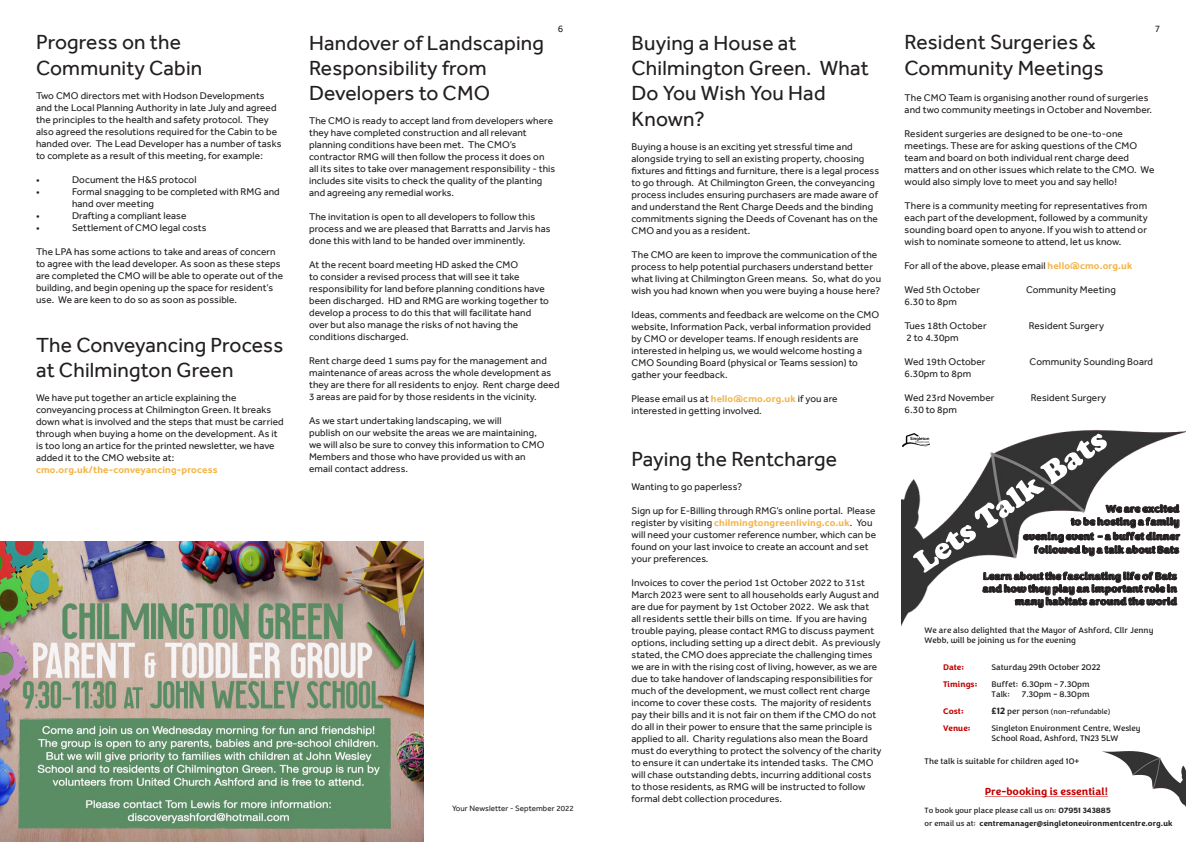
<style>
.page{position:relative;width:1191px;height:842px;background:#fff}
.page>*{position:absolute;margin:0;border:0;box-sizing:border-box;transform-origin:0 0}
.t1{font:21px/25.2px "Effra";letter-spacing:.01em;color:#231f20}
.t2{font:900 10.6px/12.7px "Congenial";color:#231f20;text-align:right}
.t3{font:700 10.6px "Congenial";color:#c00000}
.t4{font:10px/12px "Effra";letter-spacing:.01em;color:#231f20}
.t5{font:700 10px "Effra";letter-spacing:.02em;color:#f3b64c}
.t6{font:8.4px/10.1px "Congenial";color:#231f20}
.t7{font:700 8.4px "Congenial";color:#c00000}
.t8{font:8px "Effra";letter-spacing:.01em;color:#231f20}
.t9{font:700 7.9px/12.7px "Congenial";color:#231f20}
.t10{font:7.4px "Congenial";color:#231f20}
.s1{font-weight:700;color:#f3b64c}
.s2{font-weight:700;font-size:9.5px}
.s3{font-size:8.4px}
.s4{font-weight:400}
</style>
<div class="page">
<img style="left:901px;top:430px;width:285px;height:197px">
<svg style="left:912px;top:434px;width:195px;height:139px"></svg>
<img style="left:903px;top:433px;width:26px;height:13px">
<svg style="left:984px;top:796px;width:118px;height:1px"></svg>
<img style="left:1102px;top:751px;width:84px;height:56px">
<img style="left:0;top:542px;width:423px;height:300px">
<h1 class="t1" style="left:36px;top:30px;width:168px">Progress on the<br>Community Cabin</h1>
<p class="t4" style="left:36px;top:89px;width:247px">Two CMO directors met with Hodson Developments and the Local Planning Authority in late July and agreed the principles to the health and safety protocol. They also agreed the resolutions required for the Cabin to be handed over. The Lead Developer has a number of tasks to complete as a result of this meeting, for example:</p>
<p class="t4" style="left:36px;top:173px;width:5px">•</p>
<p class="t4" style="left:72px;top:173px;width:126px">Document the H&amp;S protocol</p>
<p class="t4" style="left:36px;top:185px;width:5px">•</p>
<p class="t4" style="left:72px;top:185px;width:209px">Formal snagging to be completed with RMG and hand over meeting</p>
<p class="t4" style="left:36px;top:209px;width:5px">•</p>
<p class="t4" style="left:72px;top:209px;width:116px">Drafting a compliant lease</p>
<p class="t4" style="left:36px;top:221px;width:5px">•</p>
<p class="t4" style="left:72px;top:221px;width:136px">Settlement of CMO legal costs</p>
<p class="t4" style="left:36px;top:245px;width:248px">The LPA has some actions to take and areas of concern to agree with the lead developer. As soon as these steps are completed the CMO will be able to operate out of the building, and begin opening up the space for resident’s use. We are keen to do so as soon as possible.</p>
<h1 class="t1" style="left:36px;top:332px;width:249px">The Conveyancing Process at Chilmington Green</h1>
<p class="t4" style="left:36px;top:391px;width:249px">We have put together an article explaining the conveyancing process at Chilmington Green. It breaks down what is involved and the steps that must be carried through when buying a home on the development. As it is too long an artice for the printed newsletter, we have added it to the CMO website at:</p>
<p class="t5" style="left:36px;top:463px;width:183px">cmo.org.uk/the-conveyancing-process</p>
<p class="t4" style="left:558px;top:23px;width:7px">6</p>
<p class="t4" style="left:1155px;top:23px;width:7px">7</p>
<h1 class="t1" style="left:631px;top:30px;width:239px">Buying a House at<br>Chilmington Green. What<br>Do You Wish You Had<br>Known?</h1>
<p class="t4" style="left:631px;top:140px;width:249px">Buying a house is an exciting yet stressful time and alongside trying to sell an existing property, choosing fixtures and fittings and furniture, there is a legal process to go through. At Chilmington Green, the conveyancing process includes ensuring purchasers are made aware of and understand the Rent Charge Deeds and the binding commitments signing the Deeds of Covenant has on the CMO and you as a resident.</p>
<p class="t4" style="left:631px;top:248px;width:251px">The CMO are keen to improve the communication of the process to help potential purchasers understand better what living at Chilmington Green means. So, what do you wish you had known when you were buying a house here?</p>
<p class="t4" style="left:631px;top:308px;width:249px">Ideas, comments and feedback are welcome on the CMO website, Information Pack, verbal information provided by CMO or developer teams. If enough residents are interested in helping us, we would welcome hosting a CMO Sounding Board (physical or Teams session) to gather your feedback.</p>
<p class="t4" style="left:631px;top:392px;width:207px">Please email us at <span class="s1">hello@cmo.org.uk</span> if you are interested in getting involved.</p>
<h1 class="t1" style="left:631px;top:446px;width:207px">Paying the Rentcharge</h1>
<p class="t4" style="left:631px;top:481px;width:112px">Wanting to go paperless?</p>
<p class="t4" style="left:631px;top:505px;width:246px">Sign up for E-Billing through RMG’s online portal. Please register by visiting <span class="s1">chilmingtongreenliving.co.uk</span>. You will need your customer reference number, which can be found on your last invoice to create an account and set your preferences.</p>
<p class="t4" style="left:631px;top:577px;width:251px">Invoices to cover the period 1st October 2022 to 31st March 2023 were sent to all households early August and are due for payment by 1st October 2022. We ask that<br>all residents settle their bills on time. If you are having trouble paying, please contact RMG to discuss payment options, including setting up a direct debit. As previously stated, the CMO does appreciate the challenging times we are in with the rising cost of living, however, as we are due to take handover of landscaping responsibilities for much of the development, we must collect rent charge income to cover these costs. The majority of residents pay their bills and it is not fair on them if the CMO do not do all in their power to ensure that the same principle is applied to all. Charity regulations also mean the Board must do everything to protect the solvency of the charity to ensure it can undertake its intended tasks. The CMO will chase outstanding debts, incurring additional costs to those residents, as RMG will be instructed to follow formal debt collection procedures.</p>
<h1 class="t1" style="left:904px;top:30px;width:200px">Resident Surgeries &amp;<br>Community Meetings</h1>
<p class="t4" style="left:904px;top:92px;width:249px">The CMO Team is organising another round of surgeries and two community meetings in October and November.</p>
<p class="t4" style="left:904px;top:128px;width:251px">Resident surgeries are designed to be one-to-one meetings. These are for asking questions of the CMO team and board on both individual rent charge deed matters and on other issues which relate to the CMO. We would also simply love to meet you and say hello!</p>
<p class="t4" style="left:904px;top:200px;width:245px;text-align:justify">There is a community meeting for representatives from each part of the development, followed by a community sounding board open to anyone. If you wish to attend or wish to nominate someone to attend, let us know.</p>
<p class="t4" style="left:904px;top:260px;width:229px">For all of the above, please email <span class="s1">hello@cmo.org.uk</span></p>
<p class="t4" style="left:904px;top:284px;width:77px">Wed 5th October</p>
<p class="t4" style="left:1026px;top:284px;width:91px">Community Meeting</p>
<p class="t4" style="left:904px;top:296px;width:54px">6.30 to 8pm</p>
<p class="t4" style="left:904px;top:320px;width:84px">Tues 18th October</p>
<p class="t4" style="left:1028px;top:320px;width:77px">Resident Surgery</p>
<p class="t4" style="left:906px;top:332px;width:54px">2 to 4.30pm</p>
<p class="t4" style="left:904px;top:356px;width:82px">Wed 19th October</p>
<p class="t4" style="left:1029px;top:356px;width:125px">Community Sounding Board</p>
<p class="t4" style="left:904px;top:368px;width:68px">6.30pm to 8pm</p>
<p class="t4" style="left:904px;top:392px;width:91px">Wed 23rd November</p>
<p class="t4" style="left:1031px;top:392px;width:77px">Resident Surgery</p>
<p class="t4" style="left:904px;top:404px;width:54px">6.30 to 8pm</p>
<h1 class="t1" style="left:309px;top:30px;width:236px">Handover of Landscaping<br>Responsibility from<br>Developers to CMO</h1>
<p class="t4" style="left:309px;top:115px;width:248px">The CMO is ready to accept land from developers where they have completed construction and all relevant planning conditions have been met. The CMO’s contractor RMG will then follow the process it does on all its sites to take over management responsibility - this includes site visits to check the quality of the planting and agreeing any remedial works.</p>
<p class="t4" style="left:309px;top:211px;width:243px">The invitation is open to all developers to follow this process and we are pleased that Barratts and Jarvis has done this with land to be handed over imminently.</p>
<p class="t4" style="left:309px;top:259px;width:241px">At the recent board meeting HD asked the CMO<br>to consider a revised process that will see it take responsibility for land before planning conditions have been discharged. HD and RMG are working together to develop a process to do this that will facilitate hand over but also manage the risks of not having the conditions discharged.</p>
<p class="t4" style="left:309px;top:355px;width:252px">Rent charge deed 1 sums pay for the management and maintenance of areas across the whole development as they are there for all residents to enjoy. Rent charge deed 3 areas are paid for by those residents in the vicinity.</p>
<p class="t4" style="left:309px;top:415px;width:237px">As we start undertaking landscaping, we will<br>publish on our website the areas we are maintaining, we will also be sure to convey this information to CMO Members and those who have provided us with an email contact address.</p>
<p class="t2" style="left:1105px;top:503px;width:75px">We are excited</p>
<p class="t2" style="left:1023px;top:514px;width:158px;line-height:14.6px">to be hosting a family<br>evening event – a buffet dinner</p>
<p class="t2" style="left:1034px;top:543px;width:147px">followed by a talk about Bats</p>
<p class="t2" style="left:982px;top:570px;width:196px">Learn about the fascinating life of Bats and how they play an important role in many habitats around the world</p>
<p class="t6" style="left:924px;top:626px;width:230px">We are also delighted that the Mayor of Ashford, Cllr Jenny<br>Webb, will be joining us for the evening</p>
<p class="t7" style="left:943px;top:662px;width:22px">Date:</p>
<p class="t6" style="left:991px;top:662px;width:110px">Saturday 29th October 2022</p>
<p class="t7" style="left:943px;top:678px;width:36px">Timings:</p>
<p class="t6" style="left:991px;top:679px;width:100px">Buffet: 6.30pm - 7.30pm<br>Talk:</p>
<p class="t6" style="left:1021px;top:689px;width:69px">7.30pm – 8.30pm</p>
<p class="t7" style="left:943px;top:706px;width:22px">Cost:</p>
<p class="t10" style="left:991px;top:707px;width:120px"><span class="s2">£12</span> <span class="s3">per person</span> (non-refundable)</p>
<p class="t7" style="left:943px;top:723px;width:29px">Venue:</p>
<p class="t6" style="left:991px;top:723px;width:150px">Singleton Environment Centre, Wesley<br>School Road, Ashford, TN23 5LW</p>
<p class="t6" style="left:924px;top:756px;width:156px">The talk is suitable for children aged 10+</p>
<p class="t3" style="left:984px;top:785px;width:125px">Pre-booking is essential!</p>
<p class="t8" style="left:452px;top:804px;width:123px">Your Newsletter - September 2022</p>
<p class="t8" style="left:1051px;top:804px;width:123px">Your Newsletter - September 2022</p>
<p class="t9" style="left:924px;top:804px;width:249px"><span class="s4">To book your place please call us on:</span> 07951 343885<br><span class="s4">or email us at:</span> centremanager@singletonevironmentcentre.org.uk</p>
</div>
